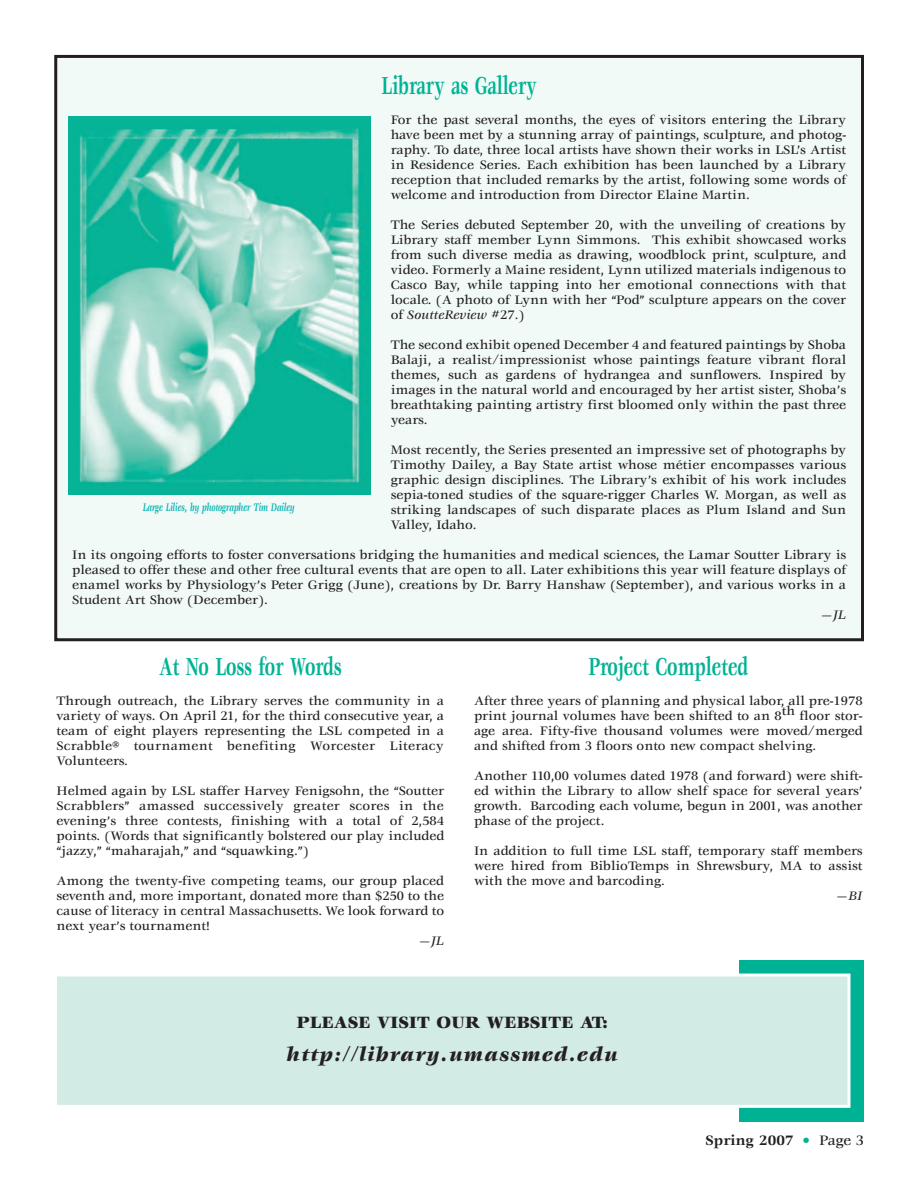
<style>
.page{position:relative;width:918px;height:1188px;background:#fff}
.page>*{position:absolute;margin:0;border:0;box-sizing:border-box;transform-origin:0 0}
.t1{font:700 27px "Veljovic";color:#00b294;scale:.65 1}
.t2{font:italic 900 21px "Veljovic";letter-spacing:.06em;color:#231f20}
.t3{font:900 18px "Veljovic";color:#231f20}
.t4{font:700 15px "Veljovic";color:#231f20}
.t5{font:500 13.5px/15px "Veljovic";color:#231f20;text-align:justify}
.t6{font:italic 500 13.5px "Veljovic";color:#231f20}
.t7{font:italic 700 12px "Veljovic";color:#00b1b0;scale:.65 1}
.s1{font-style:italic}
.s2{font-weight:500;color:#00b294}
.s3{font-weight:500}
</style>
<div class="page">
<div style="left:56px;top:56px;width:806px;height:584px;background:#f2faf8"></div>
<div style="left:54px;top:55px;width:810px;height:586px;border:3px solid #231f20"></div>
<img style="left:68px;top:117px;width:303px;height:378px">
<div style="left:739px;top:960px;width:125px;height:162px;background:#00b294"></div>
<div style="left:56px;top:975px;width:793px;height:131px;background:#d2ebe4"></div>
<div style="left:54px;top:974px;width:796px;height:134px;border:3px solid #fff"></div>
<h1 class="t1" style="left:381px;top:75px;width:241px">Library as Gallery</h1>
<p class="t5" style="left:391px;top:113px;width:457px">For the past several months, the eyes of visitors entering the Library have been met by a stunning array of paintings, sculpture, and photog&shy;raphy. To date, three local artists have shown their works in LSL’s Artist in Residence Series. Each exhibition has been launched by a Library reception that included remarks by the artist, following some words of welcome and introduction from Director Elaine Martin.</p>
<p class="t5" style="left:391px;top:218px;width:457px">The Series debuted September 20, with the unveiling of creations by Library staff member Lynn Simmons. This exhibit showcased works from such diverse media as drawing, woodblock print, sculpture, and video. Formerly a Maine resident, Lynn utilized materials indigenous to Casco Bay, while tapping into her emotional connections with that locale. (A photo of Lynn with her “Pod” sculpture appears on the cover of <span class="s1">SoutteReview</span> #27.)</p>
<p class="t5" style="left:391px;top:338px;width:457px">The second exhibit opened December 4 and featured paintings by Shoba Balaji, a realist/impressionist whose paintings feature vibrant floral themes, such as gardens of hydrangea and sunflowers. Inspired by images in the natural world and encouraged by her artist sister, Shoba’s breathtaking painting artistry first bloomed only within the past three years.</p>
<p class="t5" style="left:391px;top:443px;width:457px">Most recently, the Series presented an impressive set of photographs by Timothy Dailey, a Bay State artist whose métier encompasses various graphic design disciplines. The Library’s exhibit of his work includes sepia-toned studies of the square-rigger Charles W. Morgan, as well as striking landscapes of such disparate places as Plum Island and Sun Valley, Idaho.</p>
<p class="t5" style="left:72px;top:548px;width:775px">In its ongoing efforts to foster conversations bridging the humanities and medical sciences, the Lamar Soutter Library is pleased to offer these and other free cultural events that are open to all. Later exhibitions this year will feature displays of enamel works by Physiology’s Peter Grigg (June), creations by Dr. Barry Hanshaw (September), and various works in a Student Art Show (December).</p>
<p class="t6" style="left:821px;top:609px;width:27px">—JL</p>
<p class="t7" style="left:143px;top:503px;width:235px">Large Lilies, by photographer Tim Dailey</p>
<h1 class="t1" style="left:159px;top:656px;width:283px">At No Loss for Words</h1>
<p class="t5" style="left:57px;top:694px;width:389px">Through outreach, the Library serves the community in a variety of ways. On April 21, for the third consecutive year, a team of eight players representing the LSL competed in a Scrabble® tournament benefiting Worcester Literacy Volunteers.</p>
<p class="t5" style="left:57px;top:784px;width:389px">Helmed again by LSL staffer Harvey Fenigsohn, the “Soutter Scrabblers” amassed successively greater scores in the evening’s three contests, finishing with a total of 2,584 points. (Words that significantly bolstered our play included “jazzy,” “maharajah,” and “squawking.”)</p>
<p class="t5" style="left:57px;top:874px;width:389px">Among the twenty-five competing teams, our group placed seventh and, more important, donated more than $250 to the cause of literacy in central Massachusetts. We look forward to next year’s tournament!</p>
<p class="t6" style="left:419px;top:935px;width:27px">—JL</p>
<h1 class="t1" style="left:588px;top:656px;width:247px">Project Completed</h1>
<p class="t5" style="left:474px;top:694px;width:390px">After three years of planning and physical labor, all pre-1978 print journal volumes have been shifted to an 8th floor stor&shy;age area. Fifty-five thousand volumes were moved/merged and shifted from 3 floors onto new compact shelving.</p>
<p class="t5" style="left:474px;top:769px;width:390px">Another 110,00 volumes dated 1978 (and forward) were shift&shy;ed within the Library to allow shelf space for several years’ growth. Barcoding each volume, begun in 2001, was another phase of the project.</p>
<p class="t5" style="left:474px;top:844px;width:390px">In addition to full time LSL staff, temporary staff members were hired from BiblioTemps in Shrewsbury, MA to assist with the move and barcoding.</p>
<p class="t6" style="left:836px;top:890px;width:28px">—BI</p>
<h3 class="t3" style="left:296px;top:1016px;width:313px">PLEASE VISIT OUR WEBSITE AT:</h3>
<h2 class="t2" style="left:287px;top:1047px;width:333px">http://library.umassmed.edu</h2>
<p class="t4" style="left:706px;top:1134px;width:160px">Spring 2007 <span class="s2">•</span> <span class="s3">Page 3</span></p>
</div>
